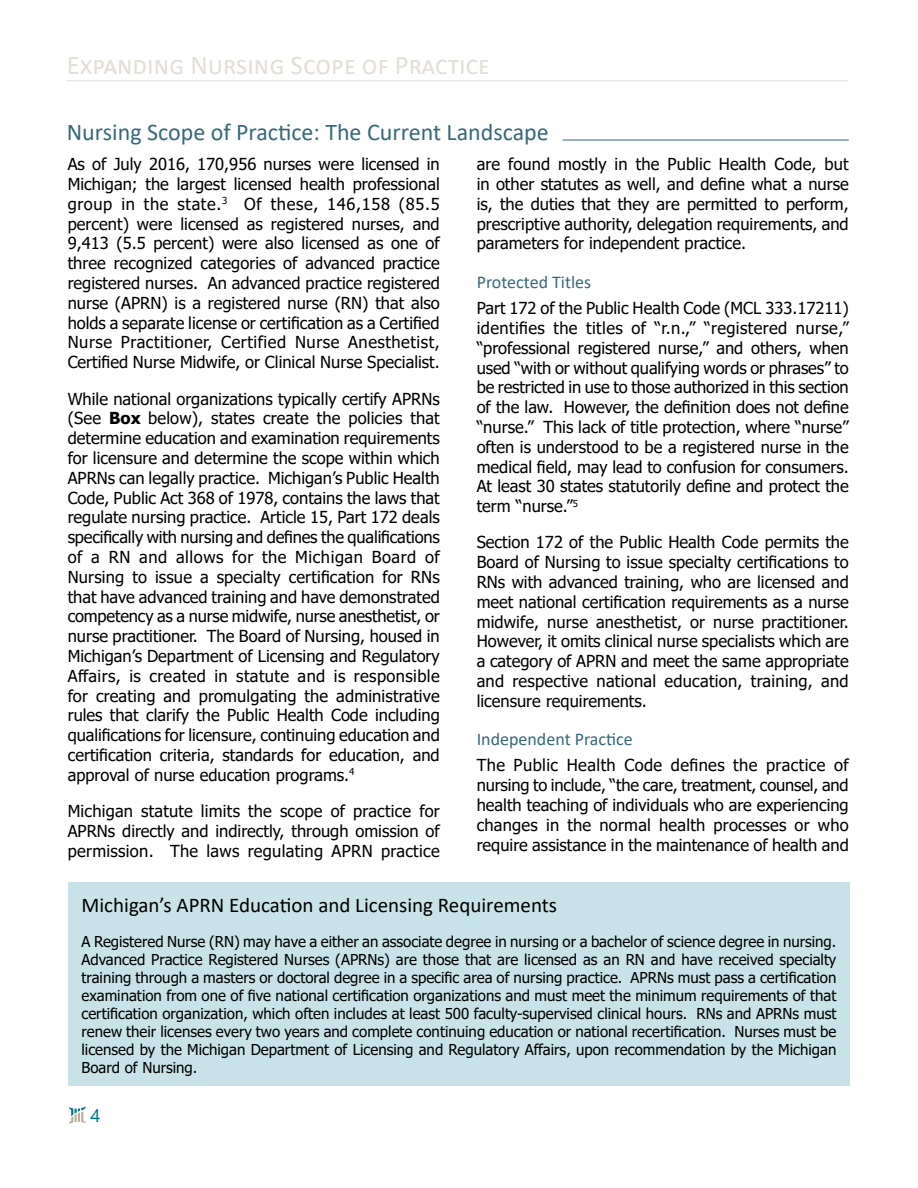
<style>
.page{position:relative;width:918px;height:1188px;background:#fff}
.page>*{position:absolute;margin:0;border:0;box-sizing:border-box;transform-origin:0 0}
.t1{font:27px "Calibri";color:#e3dfd6}
.t2{font:24px "Calibri";color:#356978}
.t3{font:21px "Calibri";color:#000}
.t4{font:18.3px "Segoe UI";color:#00758d}
.t5{font:18px "Calibri";color:#356978}
.t6{font:16.5px/19.8px "Tahoma";color:#000;text-align:justify}
.t7{font:15px/18px "Tahoma";color:#000;text-align:justify}
.s1{font-weight:700}
</style>
<div class="page">
<svg style="left:69px;top:1107px;width:17px;height:17px"></svg>
<hr style="left:67px;top:80px;width:780px;height:1px;background:#e3dfd8">
<div style="left:68px;top:883px;width:782px;height:203px;background:#c8e3e7"></div>
<hr style="left:563px;top:140px;width:286px;height:1px;background:#356978">
<h1 class="t1" style="left:67px;top:47px;width:425px">Expanding Nursing Scope of Practice</h1>
<h2 class="t2" style="left:67px;top:116px;width:484px">Nursing Scope of Practice: The Current Landscape</h2>
<p class="t6" style="left:68px;top:155px;width:374px">As of July 2016, 170,956 nurses were licensed in Michigan; the largest licensed health professional group in the state.<sup>3</sup> Of these, 146,158 (85.5 percent) were licensed as registered nurses, and 9,413 (5.5 percent) were also licensed as one of three recognized categories of advanced practice registered nurses. An advanced practice registered nurse (APRN) is a registered nurse (RN) that also holds a separate license or certification as a Certified Nurse Practitioner, Certified Nurse Anesthetist, Certified Nurse Midwife, or Clinical Nurse Specialist.</p>
<p class="t6" style="left:68px;top:390px;width:374px">While national organizations typically certify APRNs (See <span class="s1">Box</span> below), states create the policies that determine education and examination requirements for licensure and determine the scope within which APRNs can legally practice. Michigan’s Public Health Code, Public Act 368 of 1978, contains the laws that regulate nursing practice. Article 15, Part 172 deals specifically with nursing and defines the qualifications of a RN and allows for the Michigan Board of Nursing to issue a specialty certification for RNs that have advanced training and have demonstrated competency as a nurse midwife, nurse anesthetist, or nurse practitioner. The Board of Nursing, housed in Michigan’s Department of Licensing and Regulatory Affairs, is created in statute and is responsible for creating and promulgating the administrative rules that clarify the Public Health Code including qualifications for licensure, continuing education and certification criteria, standards for education, and approval of nurse education programs.<sup>4</sup></p>
<p class="t6" style="left:68px;top:802px;width:374px">Michigan statute limits the scope of practice for APRNs directly and indirectly, through omission of permission. The laws regulating APRN practice</p>
<p class="t6" style="left:477px;top:155px;width:374px">are found mostly in the Public Health Code, but in other statutes as well, and define what a nurse is, the duties that they are permitted to perform, prescriptive authority, delegation requirements, and parameters for independent practice.</p>
<p class="t5" style="left:477px;top:269px;width:116px">Protected Titles</p>
<p class="t6" style="left:477px;top:299px;width:374px">Part 172 of the Public Health Code (MCL 333.17211) identifies the titles of “r.n.,” “registered nurse,” “professional registered nurse,” and others, when used “with or without qualifying words or phrases” to be restricted in use to those authorized in this section of the law. However, the definition does not define “nurse.” This lack of title protection, where “nurse” often is understood to be a registered nurse in the medical field, may lead to confusion for consumers.<br>At least 30 states statutorily define and protect the term “nurse.”<sup>5</sup></p>
<p class="t6" style="left:477px;top:533px;width:374px">Section 172 of the Public Health Code permits the Board of Nursing to issue specialty certifications to RNs with advanced training, who are licensed and meet national certification requirements as a nurse midwife, nurse anesthetist, or nurse practitioner.<br>However, it omits clinical nurse specialists which are a category of APRN and meet the same appropriate and respective national education, training, and licensure requirements.</p>
<p class="t5" style="left:477px;top:726px;width:158px">Independent Practice</p>
<p class="t6" style="left:477px;top:757px;width:374px">The Public Health Code defines the practice of nursing to include, “the care, treatment, counsel, and health teaching of individuals who are experiencing changes in the normal health processes or who require assistance in the maintenance of health and</p>
<p class="t3" style="left:82px;top:890px;width:477px">Michigan’s APRN Education and Licensing Requirements</p>
<p class="t7" style="left:82px;top:933px;width:756px">A Registered Nurse (RN) may have a either an associate degree in nursing or a bachelor of science degree in nursing.<br>Advanced Practice Registered Nurses (APRNs) are those that are licensed as an RN and have received specialty training through a masters or doctoral degree in a specific area of nursing practice. APRNs must pass a certification examination from one of five national certification organizations and must meet the minimum requirements of that certification organization, which often includes at least 500 faculty-supervised clinical hours. RNs and APRNs must renew their licenses every two years and complete continuing education or national recertification. Nurses must be licensed by the Michigan Department of Licensing and Regulatory Affairs, upon recommendation by the Michigan Board of Nursing.</p>
<p class="t4" style="left:90px;top:1101px;width:11px">4</p>
</div>
